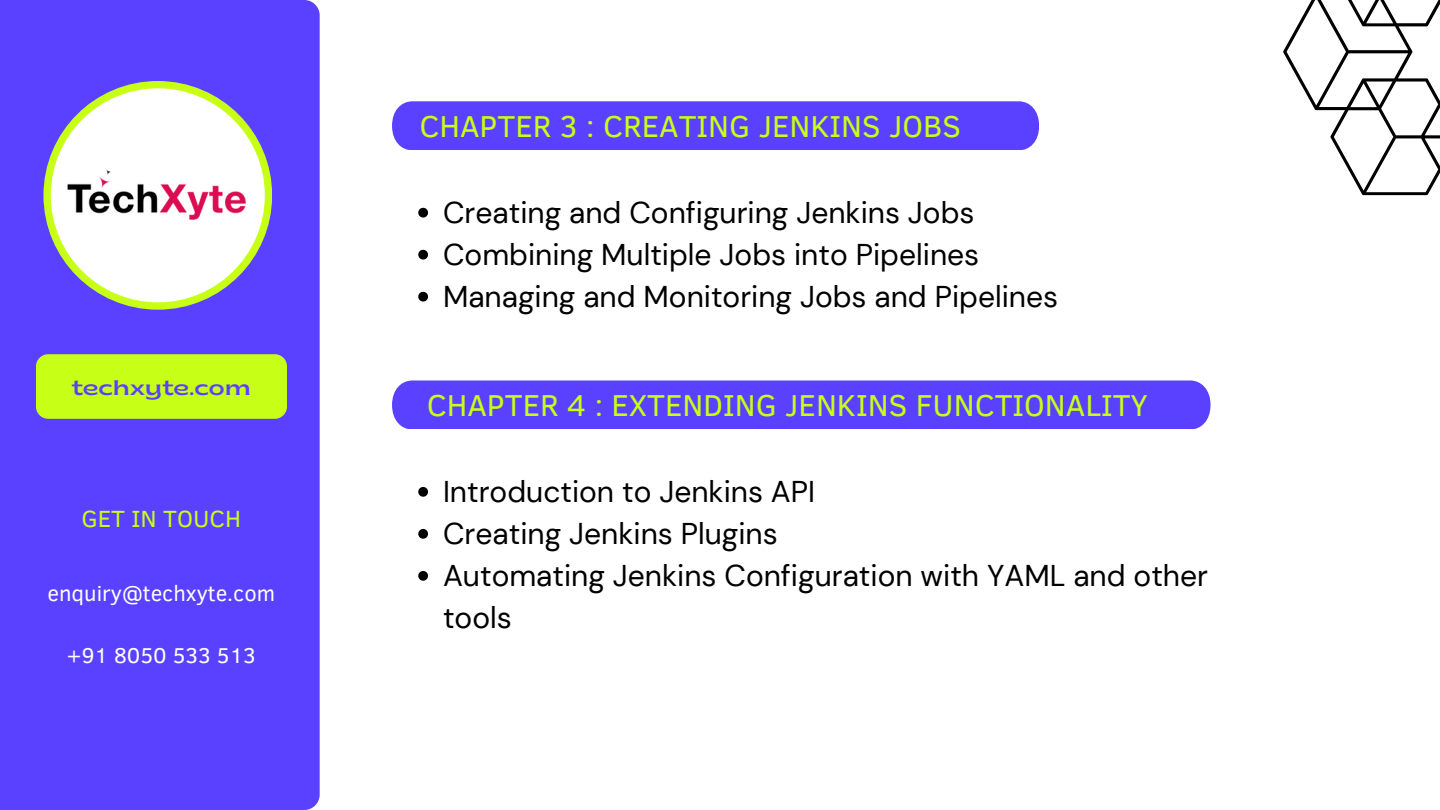
<style>
.page{position:relative;width:1440px;height:810px;background:#fff}
.page>*{position:absolute;margin:0;border:0;box-sizing:border-box;transform-origin:0 0}
.t1{font:31px "Clear Sans";color:#c8ff16}
.t2{font:30px/42px "DM Sans";color:#000}
.t3{font:24px "Clear Sans";color:#c8ff16}
.t4{font:22px "Clear Sans";color:#fff}
.t5{font:semi-expanded 21px "Brice";color:#5941ff}
</style>
<div class="page">
<div style="left:0;top:0;width:320px;height:810px;background:#5941ff"></div>
<div style="left:36px;top:354px;width:251px;height:65px;background:#c8ff16;border-radius:12px"></div>
<div style="left:392px;top:101px;width:647px;height:49px;background:#5941ff"></div>
<div style="left:43px;top:81px;width:229px;height:229px;background:#c8ff16;border-radius:50%"></div>
<img style="left:51px;top:88px;width:214px;height:214px;border-radius:50%">
<svg style="left:418px;top:208px;width:10px;height:10px"></svg>
<svg style="left:418px;top:250px;width:10px;height:10px"></svg>
<svg style="left:418px;top:292px;width:10px;height:10px"></svg>
<svg style="left:418px;top:487px;width:10px;height:10px"></svg>
<svg style="left:418px;top:529px;width:10px;height:10px"></svg>
<svg style="left:418px;top:571px;width:10px;height:10px"></svg>
<svg style="left:1283px;top:0;width:157px;height:195px"></svg>
<div style="left:392px;top:380px;width:819px;height:49px;background:#5941ff"></div>
<p class="t5" style="left:72px;top:379px;width:181px">techxyte.com</p>
<p class="t3" style="left:81px;top:501px;width:161px">GET IN TOUCH</p>
<p class="t4" style="left:47px;top:578px;width:229px">enquiry@techxyte.com</p>
<p class="t4" style="left:67px;top:639px;width:191px">+91 8050 533 513</p>
<p class="t1" style="left:419px;top:103px;width:543px">CHAPTER 3 : CREATING JENKINS JOBS</p>
<p class="t2" style="left:443px;top:192px;width:533px">Creating and Configuring Jenkins Jobs</p>
<p class="t2" style="left:443px;top:234px;width:538px">Combining Multiple Jobs into Pipelines</p>
<p class="t2" style="left:443px;top:276px;width:617px">Managing and Monitoring Jobs and Pipelines</p>
<p class="t1" style="left:427px;top:382px;width:723px">CHAPTER 4 : EXTENDING JENKINS FUNCTIONALITY</p>
<p class="t2" style="left:443px;top:471px;width:374px">Introduction to Jenkins API</p>
<p class="t2" style="left:443px;top:513px;width:336px">Creating Jenkins Plugins</p>
<p class="t2" style="left:443px;top:555px;width:767px">Automating Jenkins Configuration with YAML and other tools</p>
</div>
